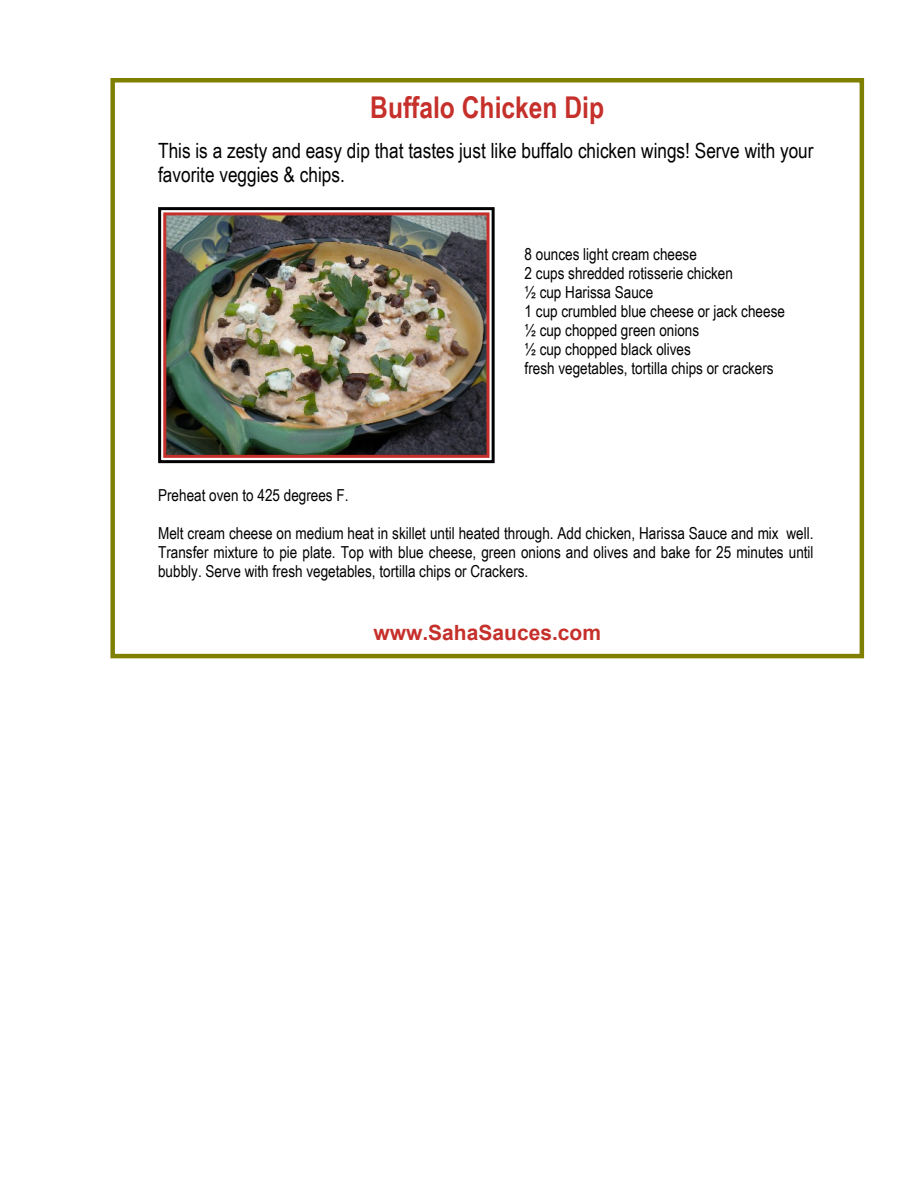
<style>
.page{position:relative;width:918px;height:1188px;background:#fff}
.page>*{position:absolute;margin:0;border:0;box-sizing:border-box;transform-origin:0 0}
.t1{font:700 30px "Arial Narrow";color:#c6302b}
.t2{font:21px/24.2px "Arial Narrow";color:#000}
.t3{font:700 21px "Arial";color:#c6302b}
.t4{font:16.5px/18.9px "Arial Narrow";color:#000;text-align:justify}
</style>
<div class="page">
<div style="left:110px;top:78px;width:754px;height:580px;background:#fff;border:4px solid #808000"></div>
<div style="left:158px;top:207px;width:337px;height:256px;border:3px solid #000"></div>
<img style="left:167px;top:216px;width:319px;height:238px">
<div style="left:163px;top:212px;width:327px;height:246px;border:3px solid #c6302b"></div>
<h1 class="t1" style="left:370px;top:96px;width:235px">Buffalo Chicken Dip</h1>
<p class="t2" style="left:158px;top:140px;width:657px">This is a zesty and easy dip that tastes just like buffalo chicken wings! Serve with your favorite veggies &amp; chips.</p>
<p class="t4" style="left:525px;top:246px;width:262px;text-align:left">8 ounces light cream cheese<br>2 cups shredded rotisserie chicken<br>½ cup Harissa Sauce<br>1 cup crumbled blue cheese or jack cheese ½ cup chopped green onions<br>½ cup chopped black olives<br>fresh vegetables, tortilla chips or crackers</p>
<p class="t4" style="left:158px;top:488px;width:192px">Preheat oven to 425 degrees F.</p>
<p class="t4" style="left:158px;top:526px;width:657px">Melt cream cheese on medium heat in skillet until heated through. Add chicken, Harissa Sauce and mix well.<br>Transfer mixture to pie plate. Top with blue cheese, green onions and olives and bake for 25 minutes until bubbly. Serve with fresh vegetables, tortilla chips or Crackers.</p>
<p class="t3" style="left:373px;top:625px;width:229px">www.SahaSauces.com</p>
</div>
